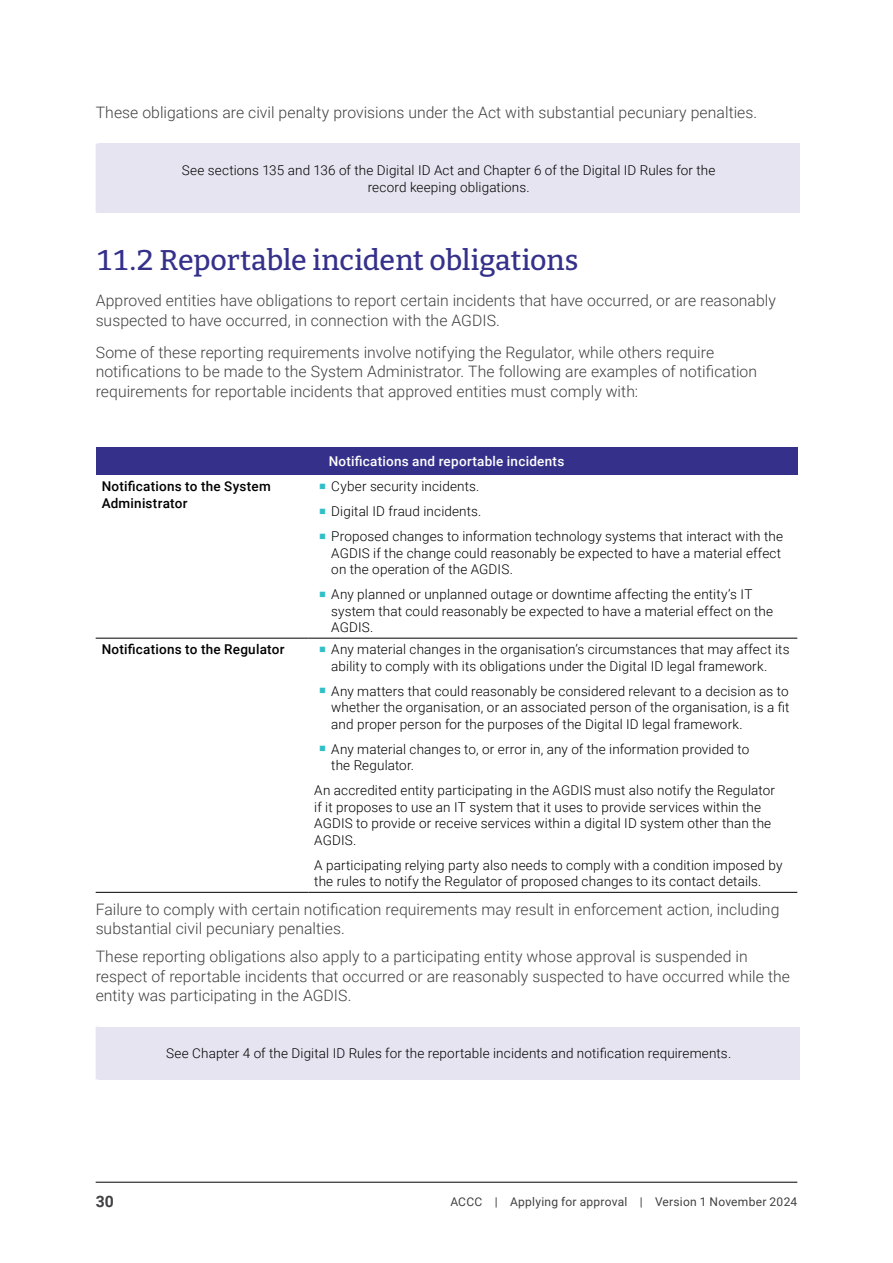
<style>
.page{position:relative;width:893px;height:1263px;background:#fff}
.page>*{position:absolute;margin:0;border:0;box-sizing:border-box;transform-origin:0 0}
.t1{font:500 28.5px "Bitter";letter-spacing:-.01em;color:#35318b}
.t2{font:300 15.75px/19.5px "Roboto";color:#414042}
.t3{font:700 15.75px "Roboto";color:#414042}
.t4{font:300 13.5px/16.5px "Roboto";letter-spacing:.01em;color:#000}
.t5{font:500 13.5px/16.5px "Roboto";letter-spacing:.015em;color:#000}
.t6{font:500 13.5px "Roboto";letter-spacing:.02em;color:#fff}
.t7{font:12px "Roboto";letter-spacing:.025em;color:#414042}
</style>
<div class="page">
<hr style="left:96px;top:1182px;width:701px;height:1px;background:#000">
<div style="left:98px;top:144px;width:701px;height:69px;background:#e6e4f0"></div>
<hr style="left:96px;top:144px;width:4px;height:69px;background:#e6e4f0">
<div style="left:96px;top:448px;width:701px;height:27px;background:#35318b"></div>
<hr style="left:96px;top:638px;width:212px;height:1px;background:#000">
<hr style="left:308px;top:638px;width:489px;height:1px;background:#000">
<hr style="left:96px;top:892px;width:212px;height:1px;background:#000">
<hr style="left:308px;top:892px;width:489px;height:1px;background:#000">
<div style="left:98px;top:1027px;width:701px;height:52px;background:#e6e4f0"></div>
<hr style="left:96px;top:1027px;width:4px;height:52px;background:#e6e4f0">
<p class="t2" style="left:96px;top:102px;width:663px">These obligations are civil penalty provisions under the Act with substantial pecuniary penalties.</p>
<p class="t4" style="left:182px;top:161px;width:535px;text-align:center">See sections 135 and 136 of the Digital ID Act and Chapter 6 of the Digital ID Rules for the record keeping obligations.</p>
<h1 class="t1" style="left:96px;top:242px;width:484px">11.2 Reportable incident obligations</h1>
<p class="t2" style="left:96px;top:290px;width:682px">Approved entities have obligations to report certain incidents that have occurred, or are reasonably suspected to have occurred, in connection with the AGDIS.</p>
<p class="t2" style="left:96px;top:342px;width:663px">Some of these reporting requirements involve notifying the Regulator, while others require notifications to be made to the System Administrator. The following are examples of notification requirements for reportable incidents that approved entities must comply with:</p>
<p class="t6" style="left:329px;top:452px;width:237px">Notifications and reportable incidents</p>
<p class="t5" style="left:102px;top:478px;width:171px">Notifications to the System<br>Administrator</p>
<p class="t4" style="left:331px;top:473px;width:453px;line-height:25px">Cyber security incidents.<br>Digital ID fraud incidents.<br>Proposed changes to information technology systems that interact with the</p>
<p class="t4" style="left:331px;top:544px;width:451px">AGDIS if the change could reasonably be expected to have a material effect on the operation of the AGDIS.</p>
<p class="t4" style="left:331px;top:586px;width:443px">Any planned or unplanned outage or downtime affecting the entity’s IT system that could reasonably be expected to have a material effect on the<br>AGDIS.</p>
<p class="t5" style="left:102px;top:641px;width:184px">Notifications to the Regulator</p>
<p class="t4" style="left:331px;top:641px;width:460px">Any material changes in the organisation’s circumstances that may affect its ability to comply with its obligations under the Digital ID legal framework.</p>
<p class="t4" style="left:331px;top:682px;width:460px;text-align:justify">Any matters that could reasonably be considered relevant to a decision as to whether the organisation, or an associated person of the organisation, is a fit and proper person for the purposes of the Digital ID legal framework.</p>
<p class="t4" style="left:331px;top:740px;width:419px">Any material changes to, or error in, any of the information provided to the Regulator.</p>
<p class="t4" style="left:314px;top:782px;width:462px">An accredited entity participating in the AGDIS must also notify the Regulator if it proposes to use an IT system that it uses to provide services within the AGDIS to provide or receive services within a digital ID system other than the AGDIS.</p>
<p class="t4" style="left:314px;top:856px;width:470px">A participating relying party also needs to comply with a condition imposed by the rules to notify the Regulator of proposed changes to its contact details.</p>
<p class="t2" style="left:96px;top:899px;width:685px">Failure to comply with certain notification requirements may result in enforcement action, including substantial civil pecuniary penalties.</p>
<p class="t2" style="left:96px;top:946px;width:696px">These reporting obligations also apply to a participating entity whose approval is suspended in respect of reportable incidents that occurred or are reasonably suspected to have occurred while the entity was participating in the AGDIS.</p>
<p class="t4" style="left:166px;top:1044px;width:566px">See Chapter 4 of the Digital ID Rules for the reportable incidents and notification requirements.</p>
<p class="t3" style="left:96px;top:1190px;width:20px">30</p>
<p class="t7" style="left:450px;top:1193px;width:348px">ACCC | Applying for approval | Version 1 November 2024</p>
</div>
